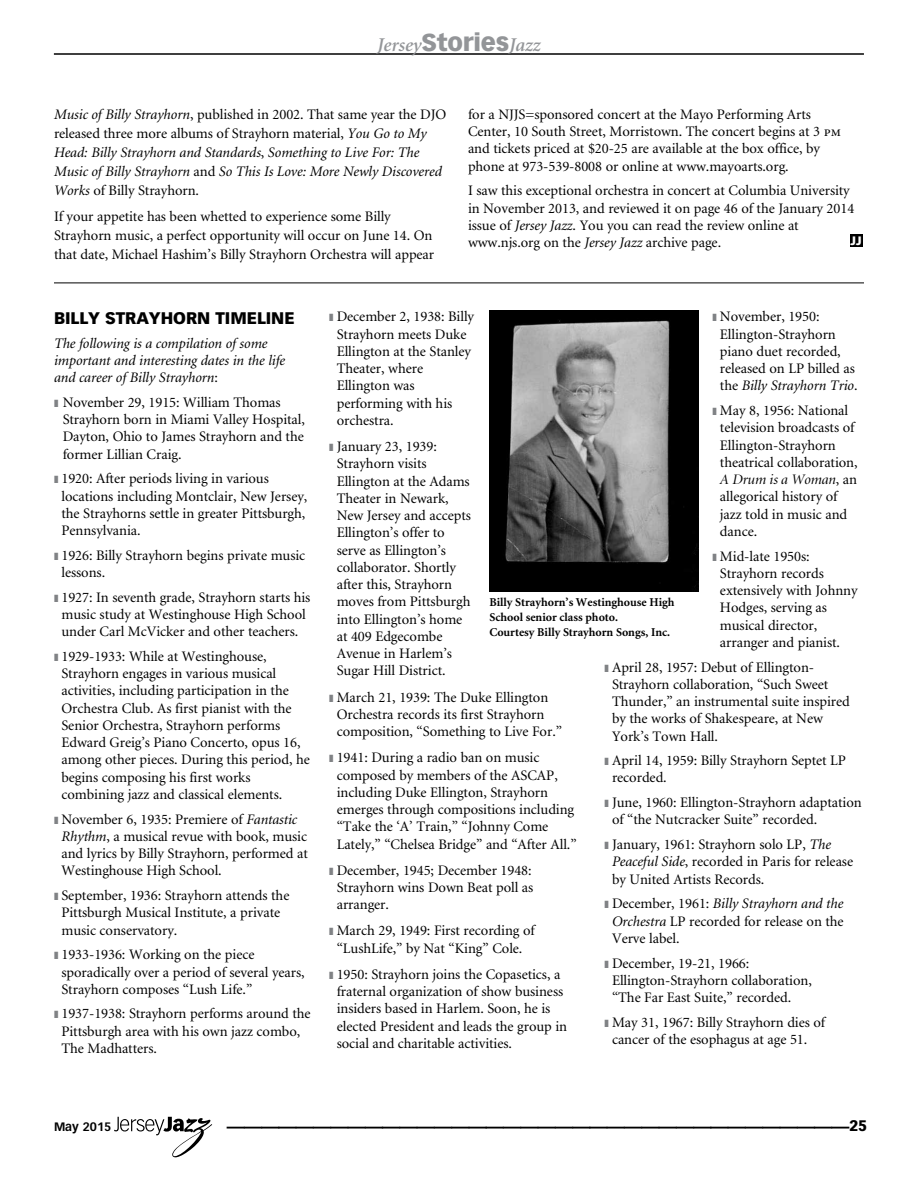
<style>
.page{position:relative;width:918px;height:1188px;background:#fff}
.page>*{position:absolute;margin:0;border:0;box-sizing:border-box;transform-origin:0 0}
.t1{font:700 36px "Vectora LH";color:#000}
.t2{font:italic 600 19.5px "Minion";letter-spacing:-.005em;color:#939598}
.t3{font:900 16.5px "Vectora LH";letter-spacing:-.005em;color:#000}
.t4{font:900 15px "Vectora LH";color:#000}
.t5{font:14.55px/17.2px "Minion";letter-spacing:-.005em;color:#000}
.t6{font:italic 14.55px/18.9px "Minion";letter-spacing:-.005em;color:#000}
.t7{font:italic 14.55px "Minion Display";letter-spacing:-.005em;color:#000}
.t8{font:700 12px/15px "Minion";color:#000}
.t9{font:700 12px "Vectora LH";color:#000}
.t10{font:900 12px "Vectora LH";color:#fff}
.s1{font-family:"Vectora LH";font-weight:900;font-style:normal;font-size:24px}
.s2{font-style:normal}
.s3{font-family:"Minion Regular SC"}
.s4{font-style:italic}
.s5{font-family:"Minion";font-style:normal}
</style>
<div class="page">
<svg style="left:114px;top:1117px;width:98px;height:40px"></svg>
<hr style="left:54px;top:54px;width:810px;height:1px;background:#000">
<div style="left:850px;top:234px;width:12px;height:13px;background:#000"></div>
<hr style="left:54px;top:283px;width:810px;height:1px;background:#000">
<img style="left:489px;top:310px;width:210px;height:281px">
<h2 class="t2" style="left:377px;top:35px;width:165px">Jersey<span class="s1">Stories</span>Jazz</h2>
<p class="t6" style="left:54px;top:105px;width:394px">Music of Billy Strayhorn<span class="s2">, published in 2002. That same year the DJO released three more albums of Strayhorn material,</span> You Go to My Head: Billy Strayhorn and Standards<span class="s2">,</span> Something to Live For: The Music of Billy Strayhorn <span class="s2">and</span> So This Is Love: More Newly Discovered Works <span class="s2">of Billy Strayhorn.</span></p>
<p class="t5" style="left:54px;top:208px;width:382px;line-height:18.9px">If your appetite has been whetted to experience some Billy<br>Strayhorn music, a perfect opportunity will occur on June 14. On that date, Michael Hashim’s Billy Strayhorn Orchestra will appear</p>
<p class="t5" style="left:468px;top:106px;width:375px">for a NJJS=sponsored concert at the Mayo Performing Arts Center, 10 South Street, Morristown. The concert begins at 3 <span class="s3">pm </span>and tickets priced at $20-25 are available at the box office, by phone at 973-539-8008 or online at www.mayoarts.org.</p>
<p class="t5" style="left:468px;top:183px;width:388px">I saw this exceptional orchestra in concert at Columbia University in November 2013, and reviewed it on page 46 of the January 2014 issue of <span class="s4">Jersey Jazz</span>. You you can read the review online at www.njs.org on the <span class="s4">Jersey Jazz</span> archive page.</p>
<p class="t10" style="left:851px;top:233px;width:13px">JJ</p>
<p class="t3" style="left:54px;top:307px;width:75px">BILLY STRAYHOR</p>
<p class="t3" style="left:197px;top:307px;width:94px">N TIMELINE</p>
<p class="t6" style="left:54px;top:335px;width:233px;line-height:17.2px">The following is a compilation of some important and interesting dates in the life and career of Billy Strayhorn<span class="s2">:</span></p>
<p class="t5" style="left:63px;top:394px;width:244px">November 29, 1915: William Thomas Strayhorn born in Miami Valley Hospital, Dayton, Ohio to James Strayhorn and the former Lillian Craig.</p>
<p class="t5" style="left:61px;top:471px;width:247px">1920: After periods living in various locations including Montclair, New Jersey, the Strayhorns settle in greater Pittsburgh, Pennsylvania.</p>
<p class="t5" style="left:61px;top:547px;width:245px">1926: Billy Strayhorn begins private music lessons.</p>
<p class="t5" style="left:61px;top:589px;width:251px">1927: In seventh grade, Strayhorn starts his music study at Westinghouse High School under Carl McVicker and other teachers.</p>
<p class="t5" style="left:61px;top:648px;width:250px">1929-1933: While at Westinghouse, Strayhorn engages in various musical activities, including participation in the Orchestra Club. As first pianist with the Senior Orchestra, Strayhorn performs Edward Greig’s Piano Concerto, opus 16, among other pieces. During this period, he begins composing his first works combining jazz and classical elements.</p>
<p class="t5" style="left:61px;top:811px;width:248px">November 6, 1935: Premiere of <span class="s4">Fantastic Rhythm</span>, a musical revue with book, music and lyrics by Billy Strayhorn, performed at Westinghouse High School.</p>
<p class="t5" style="left:61px;top:887px;width:229px">September, 1936: Strayhorn attends the<br>Pittsburgh Musical Institute, a private music conservatory.</p>
<p class="t5" style="left:61px;top:947px;width:245px">1933-1936: Working on the piece sporadically over a period of several years,<br>Strayhorn composes “Lush Life.”</p>
<p class="t5" style="left:61px;top:1006px;width:251px">1937-1938: Strayhorn performs around the<br>Pittsburgh area with his own jazz combo,<br>The Madhatters.</p>
<p class="t5" style="left:337px;top:309px;width:139px">December 2, 1938: Billy<br>Strayhorn meets Duke<br>Ellington at the Stanley<br>Theater, where<br>Ellington was performing with his orchestra.</p>
<p class="t5" style="left:337px;top:438px;width:136px">January 23, 1939:<br>Strayhorn visits<br>Ellington at the Adams<br>Theater in Newark,<br>New Jersey and accepts<br>Ellington’s offer to serve as Ellington’s collaborator. Shortly after this, Strayhorn moves from Pittsburgh into Ellington’s home at 409 Edgecombe<br>Avenue in Harlem’s<br>Sugar Hill District.</p>
<p class="t5" style="left:337px;top:689px;width:227px">March 21, 1939: The Duke Ellington<br>Orchestra records its first Strayhorn composition, “Something to Live For.”</p>
<p class="t5" style="left:337px;top:750px;width:241px">1941: During a radio ban on music composed by members of the ASCAP, including Duke Ellington, Strayhorn emerges through compositions including “Take the ‘A’ Train,” “Johnny Come Lately,” “Chelsea Bridge” and “After All.”</p>
<p class="t5" style="left:337px;top:862px;width:198px;text-align:justify">December, 1945; December 1948:<br>Strayhorn wins Down Beat poll as arranger.</p>
<p class="t5" style="left:337px;top:923px;width:200px">March 29, 1949: First recording of “LushLife,” by Nat “King” Cole.</p>
<p class="t5" style="left:337px;top:966px;width:232px">1950: Strayhorn joins the Copasetics, a fraternal organization of show business insiders based in Harlem. Soon, he is elected President and leads the group in social and charitable activities.</p>
<p class="t5" style="left:720px;top:309px;width:139px">November, 1950:<br>Ellington-Strayhorn piano duet recorded, released on LP billed as the <span class="s4">Billy Strayhorn Trio</span>.</p>
<p class="t5" style="left:720px;top:402px;width:139px">May 8, 1956: National television broadcasts of<br>Ellington-Strayhorn theatrical collaboration,</p>
<p class="t7" style="left:720px;top:472px;width:139px">A Drum is a Woman<span class="s5">, an</span></p>
<p class="t5" style="left:720px;top:489px;width:129px">allegorical history of jazz told in music and dance.</p>
<p class="t5" style="left:720px;top:548px;width:139px">Mid-late 1950s:<br>Strayhorn records extensively with Johnny<br>Hodges, serving as musical director, arranger and pianist.</p>
<p class="t5" style="left:612px;top:659px;width:239px">April 28, 1957: Debut of Ellington-Strayhorn collaboration, “Such Sweet Thunder,” an instrumental suite inspired by the works of Shakespeare, at New York’s Town Hall.</p>
<p class="t5" style="left:612px;top:753px;width:236px">April 14, 1959: Billy Strayhorn Septet LP recorded.</p>
<p class="t5" style="left:612px;top:794px;width:251px">June, 1960: Ellington-Strayhorn adaptation of “the Nutcracker Suite” recorded.</p>
<p class="t5" style="left:612px;top:836px;width:243px">January, 1961: Strayhorn solo LP, <span class="s4">The<br>Peaceful Side</span>, recorded in Paris for release by United Artists Records.</p>
<p class="t5" style="left:612px;top:896px;width:233px;text-align:justify">December, 1961: <span class="s4">Billy Strayhorn and the Orchestra</span> LP recorded for release on the Verve label.</p>
<p class="t5" style="left:612px;top:955px;width:201px">December, 19-21, 1966:<br>Ellington-Strayhorn collaboration, “The Far East Suite,” recorded.</p>
<p class="t5" style="left:612px;top:1014px;width:215px">May 31, 1967: Billy Strayhorn dies of cancer of the esophagus at age 51.</p>
<p class="t8" style="left:489px;top:595px;width:187px">Billy Strayhorn’s Westinghouse High<br>School senior class photo.<br>Courtesy Billy Strayhorn Songs, Inc.</p>
<p class="t9" style="left:54px;top:1120px;width:59px">May 2015</p>
<h1 class="t1" style="left:227px;top:1089px;width:624px">____________________________________</h1>
<p class="t4" style="left:849px;top:1117px;width:19px">25</p>
</div>
